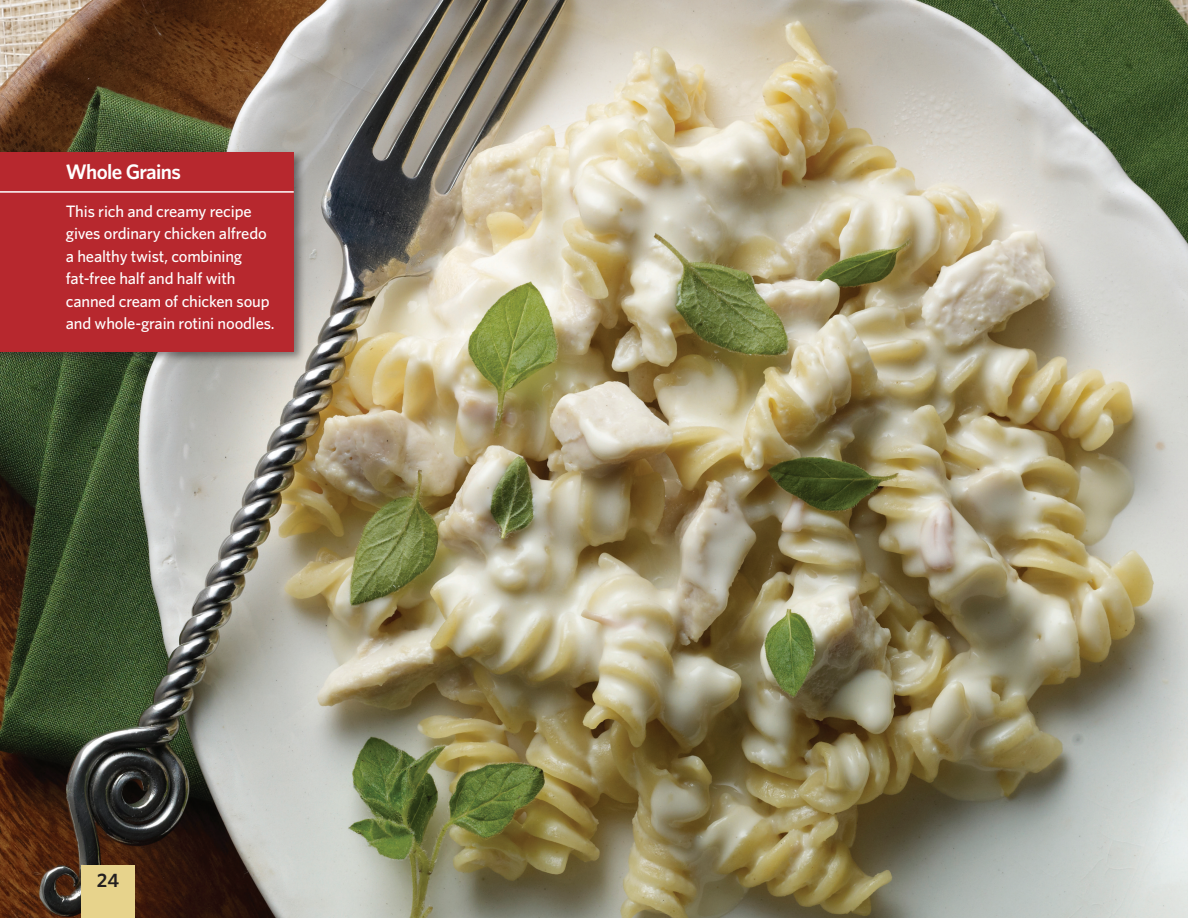
<style>
.page{position:relative;width:1188px;height:918px;background:#fff}
.page>*{position:absolute;margin:0;border:0;box-sizing:border-box;transform-origin:0 0}
.t1{font:600 21px "Whitney HTF";letter-spacing:-.03em;color:#fff}
.t2{font:600 19.5px "Whitney HTF";color:#231f20}
.t3{font:500 16.5px/22.5px "Whitney HTF";letter-spacing:-.01em;color:#fff}
</style>
<div class="page">
<img style="left:0;top:0;width:1188px;height:918px">
<div style="left:81px;top:865px;width:54px;height:53px;background:#e7d38c"></div>
<div style="left:0;top:149px;width:306px;height:215px;background:#231f20;opacity:.5"></div>
<div style="left:0;top:152px;width:294px;height:200px;background:#b7282e"></div>
<hr style="left:0;top:191px;width:294px;height:2px;background:#fff">
<p class="t1" style="left:66px;top:159px;width:117px">Whole Grains</p>
<p class="t3" style="left:66px;top:199px;width:210px">This rich and creamy recipe gives ordinary chicken alfredo a healthy twist, combining fat-free half and half with canned cream of chicken soup and whole-grain rotini noodles.</p>
<p class="t2" style="left:97px;top:869px;width:24px">24</p>
</div>
